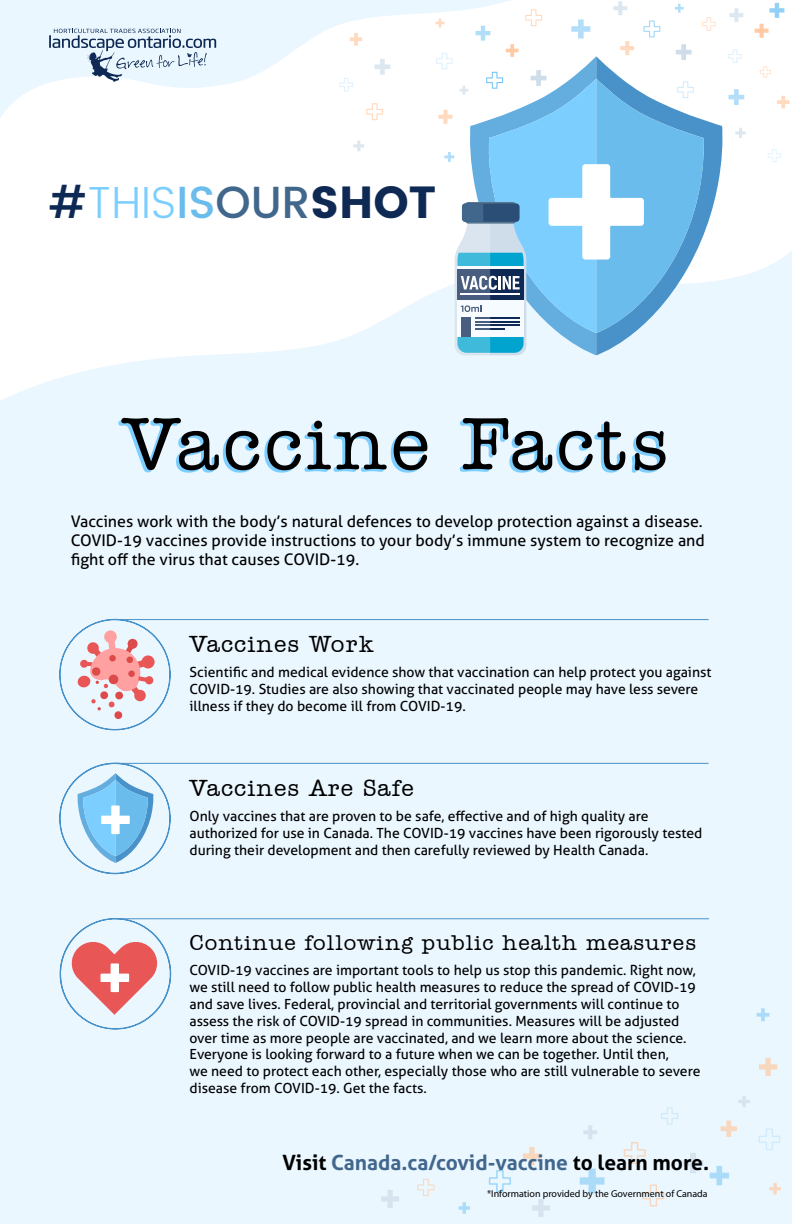
<style>
.page{position:relative;width:792px;height:1224px;background:#fff}
.page>*{position:absolute;margin:0;border:0;box-sizing:border-box;transform-origin:0 0}
.t1{font:500 76px "Amer Typewriter IT Cby BT";letter-spacing:.05em;color:#000}
.t2{font:300 44.9px "Poppins";color:#7cceff}
.t3{font:500 24px "Amer Typewriter IT Cby BT";letter-spacing:.05em;color:#000}
.t4{font:500 22px "Amer Typewriter IT Cby BT";letter-spacing:.05em;color:#000}
.t5{font:700 21px "Aller";color:#41678d}
.t6{font:16px/19.2px "Aller";color:#000}
.t7{font:14px/16.8px "Aller";color:#000}
.t8{font:10px "Myriad Pro";color:#000}
.s1{font-weight:500;color:#0e2954}
.s2{font-weight:500;color:#69bcec}
.s3{font-weight:500;color:#41678d}
.s4{font-weight:400;color:#0e2954}
.s5{color:#000}
</style>
<div class="page">
<svg style="left:0;top:251px;width:792px;height:153px"></svg>
<svg style="left:0;top:0;width:511px;height:141px"></svg>
<svg style="left:715px;top:123px;width:14px;height:232px"></svg>
<svg style="left:729px;top:8px;width:14px;height:14px"></svg>
<svg style="left:350px;top:33px;width:12px;height:13px"></svg>
<svg style="left:735px;top:128px;width:11px;height:10px"></svg>
<svg style="left:760px;top:66px;width:11px;height:11px"></svg>
<svg style="left:728px;top:89px;width:16px;height:16px"></svg>
<svg style="left:728px;top:50px;width:14px;height:13px"></svg>
<svg style="left:340px;top:78px;width:13px;height:13px"></svg>
<svg style="left:353px;top:141px;width:11px;height:10px"></svg>
<svg style="left:768px;top:149px;width:13px;height:13px"></svg>
<svg style="left:777px;top:96px;width:13px;height:12px"></svg>
<svg style="left:374px;top:59px;width:16px;height:16px"></svg>
<svg style="left:366px;top:103px;width:17px;height:17px"></svg>
<svg style="left:436px;top:1px;width:279px;height:354px"></svg>
<svg style="left:49px;top:29px;width:167px;height:53px;background:#c9d7e4"></svg>
<svg style="left:755px;top:24px;width:14px;height:14px"></svg>
<svg style="left:769px;top:3px;width:15px;height:15px"></svg>
<div style="left:0;top:404px;width:792px;height:820px;background:#ebf7ff"></div>
<svg style="left:580px;top:1169px;width:25px;height:24px"></svg>
<svg style="left:710px;top:1166px;width:19px;height:19px"></svg>
<svg style="left:532px;top:1199px;width:18px;height:18px"></svg>
<svg style="left:381px;top:1190px;width:18px;height:18px"></svg>
<svg style="left:738px;top:1096px;width:12px;height:11px"></svg>
<svg style="left:757px;top:1008px;width:12px;height:13px"></svg>
<svg style="left:459px;top:1202px;width:11px;height:12px"></svg>
<svg style="left:769px;top:1183px;width:12px;height:12px"></svg>
<svg style="left:523px;top:1147px;width:18px;height:18px"></svg>
<svg style="left:759px;top:1058px;width:18px;height:18px"></svg>
<svg style="left:417px;top:1179px;width:18px;height:17px"></svg>
<svg style="left:489px;top:1170px;width:22px;height:22px"></svg>
<svg style="left:759px;top:1128px;width:21px;height:22px"></svg>
<svg style="left:642px;top:1185px;width:22px;height:22px"></svg>
<svg style="left:721px;top:1121px;width:16px;height:16px"></svg>
<svg style="left:661px;top:1107px;width:17px;height:18px"></svg>
<svg style="left:583px;top:1125px;width:14px;height:14px"></svg>
<svg style="left:683px;top:1153px;width:20px;height:20px"></svg>
<svg style="left:624px;top:1142px;width:22px;height:22px"></svg>
<svg style="left:59px;top:619px;width:112px;height:112px"></svg>
<hr style="left:115px;top:619px;width:594px;height:1px;background:#4892c9">
<svg style="left:59px;top:762px;width:112px;height:112px"></svg>
<hr style="left:115px;top:763px;width:594px;height:1px;background:#4892c9">
<hr style="left:115px;top:918px;width:594px;height:1px;background:#4892c9">
<svg style="left:59px;top:918px;width:112px;height:112px"></svg>
<h2 class="t2" style="left:48px;top:170px;width:389px"><span class="s1">#</span>THIS<span class="s2">IS</span><span class="s3">OUR</span><span class="s4">SHOT</span></h2>
<h1 class="t1" style="left:123px;top:397px;width:547px">Vaccine Facts</h1>
<p class="t6" style="left:71px;top:512px;width:636px">Vaccines work with the body’s natural defences to develop protection against a disease.<br>COVID-19 vaccines provide instructions to your body’s immune system to recognize and fight off the virus that causes COVID-19.</p>
<h3 class="t3" style="left:190px;top:629px;width:186px">Vaccines Work</h3>
<p class="t7" style="left:190px;top:664px;width:523px">Scientific and medical evidence show that vaccination can help protect you against<br>COVID-19. Studies are also showing that vaccinated people may have less severe illness if they do become ill from COVID-19.</p>
<h3 class="t3" style="left:190px;top:773px;width:226px">Vaccines Are Safe</h3>
<p class="t7" style="left:190px;top:808px;width:515px">Only vaccines that are proven to be safe, effective and of high quality are authorized for use in Canada. The COVID-19 vaccines have been rigorously tested during their development and then carefully reviewed by Health Canada.</p>
<h3 class="t4" style="left:190px;top:929px;width:508px">Continue following public health measures</h3>
<p class="t7" style="left:190px;top:962px;width:512px">COVID-19 vaccines are important tools to help us stop this pandemic. Right now, we still need to follow public health measures to reduce the spread of COVID-19 and save lives. Federal, provincial and territorial governments will continue to assess the risk of COVID-19 spread in communities. Measures will be adjusted over time as more people are vaccinated, and we learn more about the science.<br>Everyone is looking forward to a future when we can be together. Until then,<br>we need to protect each other, especially those who are still vulnerable to severe disease from COVID-19. Get the facts.</p>
<h3 class="t5" style="left:282px;top:1150px;width:428px"><span class="s5">Visit</span> Canada.ca/covid-vaccine <span class="s5">to learn more.</span></h3>
<p class="t8" style="left:487px;top:1188px;width:222px">*Information provided by the Government of Canada</p>
</div>
